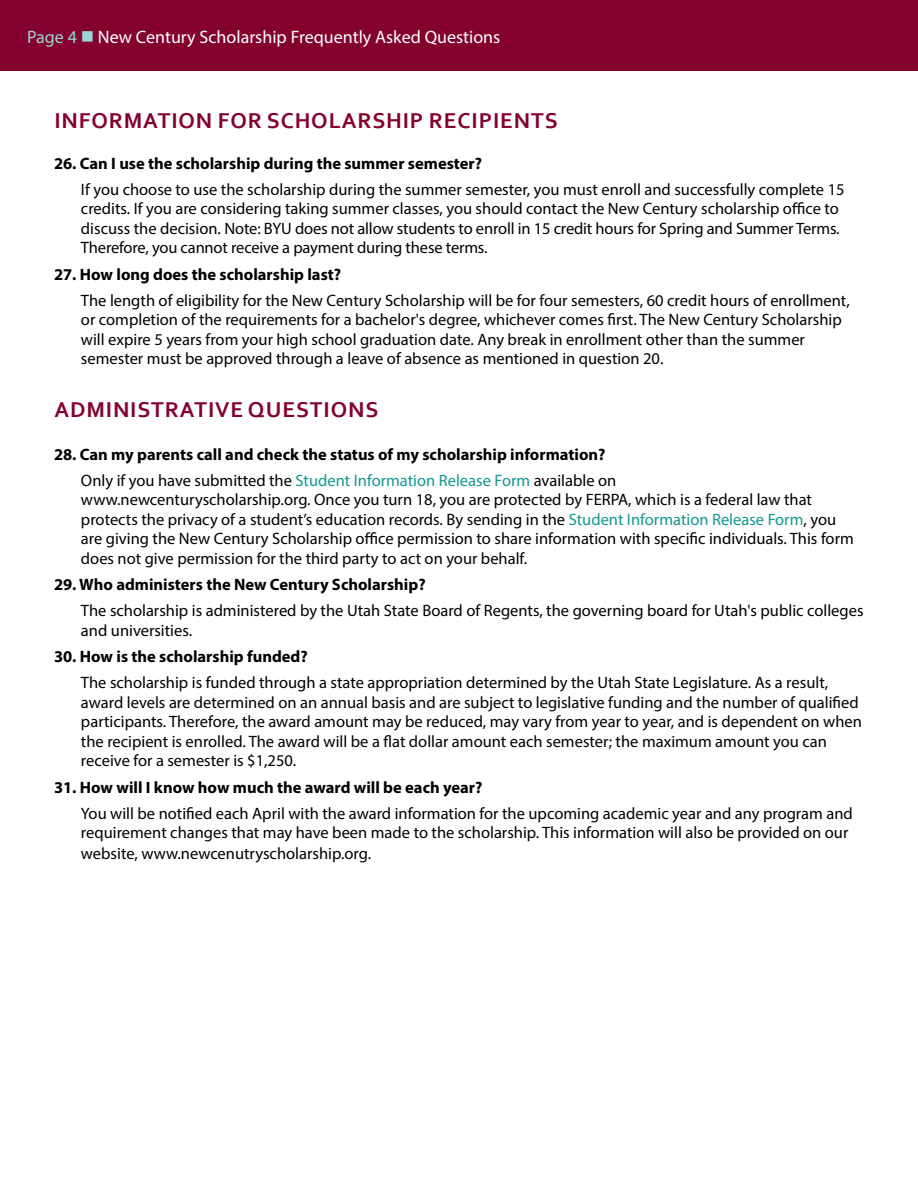
<style>
.page{position:relative;width:918px;height:1188px;background:#fff}
.page>*{position:absolute;margin:0;border:0;box-sizing:border-box;transform-origin:0 0}
.t1{font:700 22.5px "Corbel";letter-spacing:.04em;color:#84002e}
.t2{font:18px "Myriad Pro";color:#fff}
.t3{font:16.5px/19.5px "Myriad Pro";color:#000}
.t4{font:700 16.5px/26.2px "Myriad Pro";color:#000}
.s1{color:#9bd6d5}
.s2{font-weight:400}
.s3{font-weight:400;color:#129793}
.s4{color:#129793}
</style>
<div class="page">
<div style="left:0;top:0;width:918px;height:71px;background:#84002e"></div>
<p class="t2" style="left:27px;top:26px;width:475px"><span class="s1">Page 4</span> <span class="s1">■</span> New Century Scholarship Frequently Asked Questions</p>
<h1 class="t1" style="left:54px;top:107px;width:505px">INFORMATION FOR SCHOLARSHIP RECIPIENTS</h1>
<p class="t4" style="left:54px;top:149px;width:430px">26. Can I use the scholarship during the summer semester?</p>
<p class="t3" style="left:81px;top:179px;width:765px">If you choose to use the scholarship during the summer semester, you must enroll and successfully complete 15 credits. If you are considering taking summer classes, you should contact the New Century scholarship office to discuss the decision. Note: BYU does not allow students to enroll in 15 credit hours for Spring and Summer Terms.<br>Therefore, you cannot receive a payment during these terms.</p>
<p class="t4" style="left:54px;top:260px;width:289px">27. How long does the scholarship last?</p>
<p class="t3" style="left:81px;top:290px;width:770px">The length of eligibility for the New Century Scholarship will be for four semesters, 60 credit hours of enrollment, or completion of the requirements for a bachelor's degree, whichever comes first. The New Century Scholarship will expire 5 years from your high school graduation date. Any break in enrollment other than the summer semester must be approved through a leave of absence as mentioned in question 20.</p>
<h1 class="t1" style="left:54px;top:395px;width:325px">ADMINISTRATIVE QUESTIONS</h1>
<p class="t4" style="left:81px;top:440px;width:537px;text-indent:-27px">28. Can my parents call and check the status of my scholarship information?<br><span class="s2">Only if you have submitted the</span> <span class="s3">Student Information Release Form</span> <span class="s2">available on</span></p>
<p class="t3" style="left:81px;top:490px;width:774px">www.newcenturyscholarship.org. Once you turn 18, you are protected by FERPA, which is a federal law that protects the privacy of a student’s education records. By sending in the <span class="s4">Student Information Release Form</span>, you are giving the New Century Scholarship office permission to share information with specific individuals. This form does not give permission for the third party to act on your behalf.</p>
<p class="t4" style="left:54px;top:571px;width:373px">29. Who administers the New Century Scholarship?</p>
<p class="t3" style="left:81px;top:601px;width:784px">The scholarship is administered by the Utah State Board of Regents, the governing board for Utah's public colleges and universities.</p>
<p class="t4" style="left:54px;top:643px;width:255px">30. How is the scholarship funded?</p>
<p class="t3" style="left:81px;top:673px;width:783px">The scholarship is funded through a state appropriation determined by the Utah State Legislature. As a result, award levels are determined on an annual basis and are subject to legislative funding and the number of qualified participants. Therefore, the award amount may be reduced, may vary from year to year, and is dependent on when the recipient is enrolled. The award will be a flat dollar amount each semester; the maximum amount you can receive for a semester is $1,250.</p>
<p class="t4" style="left:54px;top:773px;width:430px">31. How will I know how much the award will be each year?</p>
<p class="t3" style="left:81px;top:803px;width:773px">You will be notified each April with the award information for the upcoming academic year and any program and requirement changes that may have been made to the scholarship. This information will also be provided on our</p>
<p class="t3" style="left:81px;top:844px;width:292px">website, www.newcenutryscholarship.org.</p>
</div>
